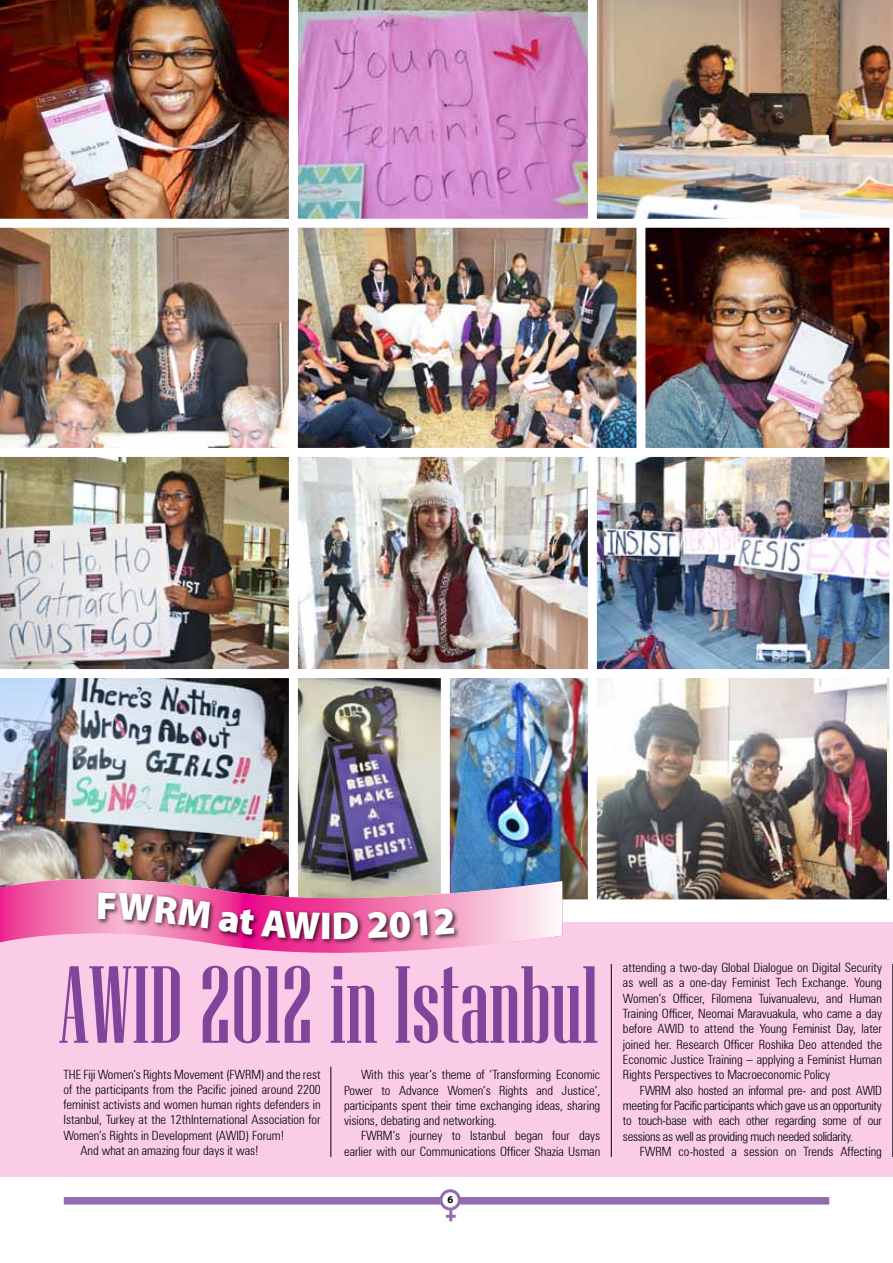
<style>
.page{position:relative;width:893px;height:1263px;background:#fff}
.page>*{position:absolute;margin:0;border:0;box-sizing:border-box;transform-origin:0 0}
.t1{font:109.2px "Niagara Solid";color:#7e459b}
.t2{font:900 39px "Myriad Pro";color:#fff}
.t3{font:300 condensed 12.75px/15.3px "Zurich BT";color:#000;text-align:justify}
.t4{font:700 10.5px "Myriad Pro";color:#000}
</style>
<div class="page">
<div style="left:440px;top:1189px;width:21px;height:21px;border:3px solid #916caf;border-radius:50%"></div>
<div style="left:64px;top:1197px;width:377px;height:7px;background:#916caf"></div>
<svg style="left:446px;top:1210px;width:10px;height:11px"></svg>
<div style="left:459px;top:1197px;width:370px;height:7px;background:#916caf"></div>
<img style="left:298px;top:0;width:595px;height:219px">
<img style="left:298px;top:228px;width:591px;height:220px">
<img style="left:298px;top:457px;width:591px;height:442px">
<img style="left:0;top:0;width:289px;height:879px">
<img style="left:887px;top:678px;width:2px;height:221px">
<div style="left:0;top:219px;width:893px;height:9px;background:#fff"></div>
<div style="left:0;top:448px;width:893px;height:9px;background:#fff"></div>
<div style="left:0;top:669px;width:893px;height:9px;background:#fff"></div>
<svg style="left:889px;top:227px;width:1px;height:673px"></svg>
<div style="left:588px;top:452px;width:9px;height:449px;background:#fff"></div>
<div style="left:0;top:922px;width:893px;height:254px;background:#fbcce8"></div>
<hr style="left:330px;top:1067px;width:1px;height:90px;background:#000">
<hr style="left:611px;top:964px;width:1px;height:193px;background:#000">
<hr style="left:892px;top:964px;width:1px;height:193px;background:#000">
<div style="left:588px;top:0;width:9px;height:224px;background:#fff"></div>
<div style="left:636px;top:220px;width:9px;height:228px;background:#fff"></div>
<div style="left:441px;top:672px;width:9px;height:229px;background:#fff"></div>
<svg style="left:0;top:879px;width:562px;height:74px"></svg>
<div style="left:96px;top:890px;width:365px;height:56px;background:#000;opacity:.75"></div>
<img style="left:98px;top:893px;width:157px;height:42px">
<svg style="left:261px;top:909px;width:69px;height:30px;background:#911959"></svg>
<svg style="left:368px;top:908px;width:86px;height:30px;background:#a55b7c"></svg>
<h2 class="t2" style="left:332px;top:903px;width:29px">D</h2>
<h1 class="t1" style="left:59px;top:947px;width:541px">AWID 2012 in Istanbul</h1>
<p class="t3" style="left:63px;top:1066px;width:259px">The Fiji Women’s Rights Movement (FWRM) and the rest</p>
<p class="t3" style="left:63px;top:1081px;width:259px">of the participants from the Pacific joined around 2200</p>
<p class="t3" style="left:63px;top:1097px;width:259px">feminist activists and women human rights defenders in</p>
<p class="t3" style="left:63px;top:1112px;width:259px">Istanbul, Turkey at the 12thInternational Association for</p>
<p class="t3" style="left:63px;top:1127px;width:222px">Women’s Rights in Development (AWID) Forum!</p>
<p class="t3" style="left:80px;top:1143px;width:180px">And what an amazing four days it was!</p>
<p class="t3" style="left:344px;top:1067px;width:258px;text-indent:17px">With this year’s theme of ‘Transforming Economic Power to Advance Women’s Rights and Justice’, participants spent their time exchanging ideas, sharing visions, debating and networking.</p>
<p class="t3" style="left:344px;top:1128px;width:258px;text-align:right">FWRM’s journey to Istanbul began four days earlier with our Communications Officer Shazia Usman</p>
<p class="t4" style="left:447px;top:1192px;width:7px">6</p>
<p class="t3" style="left:623px;top:960px;width:261px">attending a two-day Global Dialogue on Digital Security as well as a one-day Feminist Tech Exchange. Young Women’s Officer, Filomena Tuivanualevu, and Human Training Officer, Neomai Maravuakula, who came a day before AWID to attend the Young Feminist Day, later joined her. Research Officer Roshika Deo attended the Economic Justice Training – applying a Feminist Human Rights Perspectives to Macroeconomic Policy</p>
<p class="t3" style="left:623px;top:1082px;width:261px;text-indent:17px">FWRM also hosted an informal pre- and post AWID meeting for Pacific participants which gave us an opportunity to touch-base with each other regarding some of our sessions as well as providing much needed solidarity.</p>
<p class="t3" style="left:640px;top:1143px;width:244px">FWRM co-hosted a session on Trends Affecting</p>
</div>
